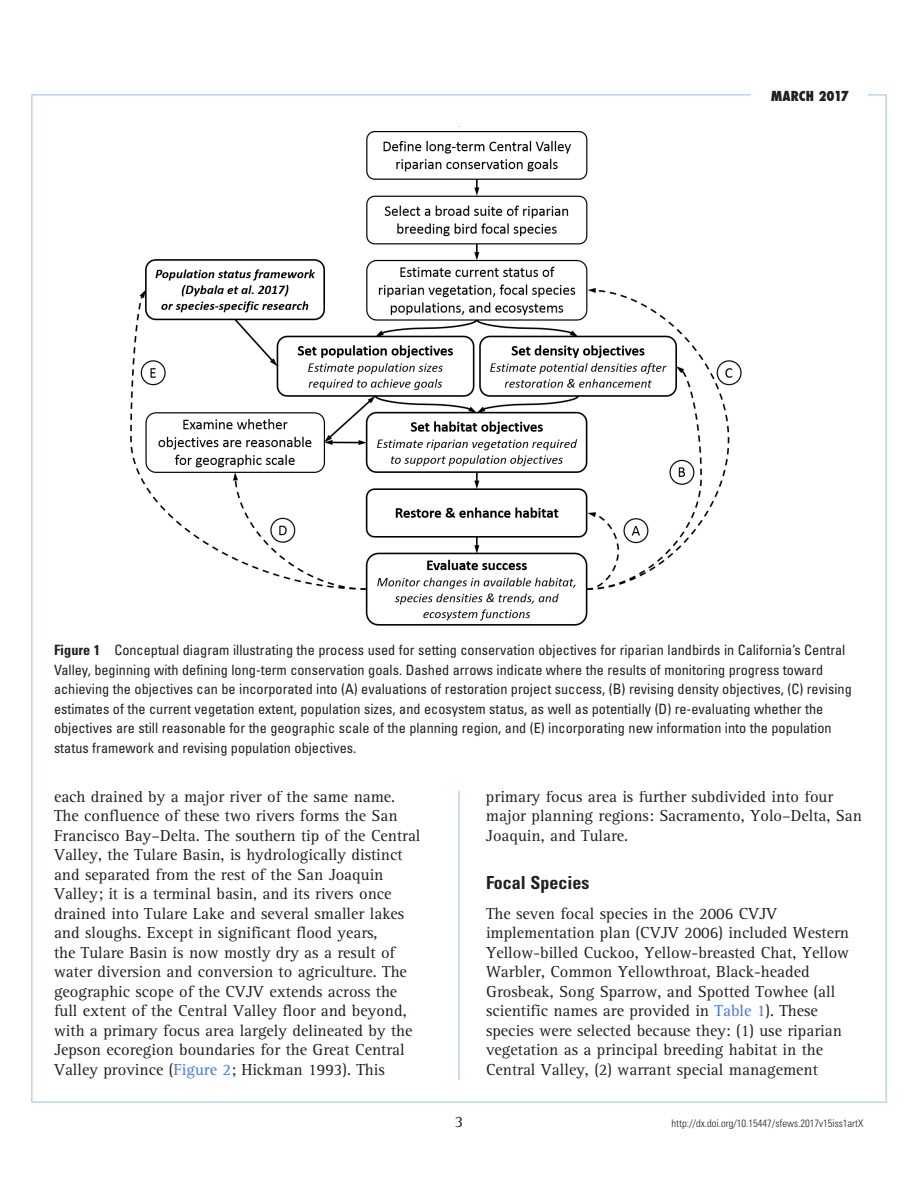
<style>
.page{position:relative;width:918px;height:1188px;background:#fff}
.page>*{position:absolute;margin:0;border:0;box-sizing:border-box;transform-origin:0 0}
.t1{font:700 condensed 18px "Univers";color:#231f20}
.t2{font:16.5px/19.5px "Rotis Serif";color:#231f20}
.t3{font:condensed 14.25px/19.5px "Univers";color:#231f20}
.t4{font:800 condensed 13.5px "Futura";color:#231f20}
.t5{font:300 condensed 10.5px "Univers";color:#231f20}
.s1{font-weight:700}
.s2{color:#3c73ff}
</style>
<div class="page">
<hr style="left:459px;top:126px;width:1px;height:954px;background:#99c0e6">
<img style="left:130px;top:131px;width:612px;height:499px">
<p class="t4" style="left:771px;top:86px;width:80px">MARCH 2017</p>
<p class="t3" style="left:54px;top:640px;width:799px"><span class="s1">Figure 1</span> Conceptual diagram illustrating the process used for setting conservation objectives for riparian landbirds in California’s Central Valley, beginning with defining long-term conservation goals. Dashed arrows indicate where the results of monitoring progress toward achieving the objectives can be incorporated into (A) evaluations of restoration project success, (B) revising density objectives, (C) revising estimates of the current vegetation extent, population sizes, and ecosystem status, as well as potentially (D) re-evaluating whether the objectives are still reasonable for the geographic scale of the planning region, and (E) incorporating new information into the population status framework and revising population objectives.</p>
<p class="t2" style="left:54px;top:787px;width:368px">each drained by a major river of the same name.<br>The confluence of these two rivers forms the San Francisco Bay–Delta. The southern tip of the Central Valley, the Tulare Basin, is hydrologically distinct and separated from the rest of the San Joaquin Valley; it is a terminal basin, and its rivers once drained into Tulare Lake and several smaller lakes and sloughs. Except in significant flood years,<br>the Tulare Basin is now mostly dry as a result of water diversion and conversion to agriculture. The geographic scope of the CVJV extends across the full extent of the Central Valley floor and beyond, with a primary focus area largely delineated by the Jepson ecoregion boundaries for the Great Central Valley province (<span class="s2">Figure 2</span>; Hickman 1993). This</p>
<p class="t2" style="left:486px;top:787px;width:377px">primary focus area is further subdivided into four major planning regions: Sacramento, Yolo–Delta, San<br>Joaquin, and Tulare.</p>
<p class="t1" style="left:486px;top:872px;width:105px">Focal Species</p>
<p class="t2" style="left:486px;top:904px;width:365px">The seven focal species in the 2006 CVJV implementation plan (CVJV 2006) included Western Yellow-billed Cuckoo, Yellow-breasted Chat, Yellow Warbler, Common Yellowthroat, Black-headed Grosbeak, Song Sparrow, and Spotted Towhee (all scientific names are provided in <span class="s2">Table 1</span>). These species were selected because they: (1) use riparian vegetation as a principal breeding habitat in the Central Valley, (2) warrant special management</p>
<p class="t2" style="left:455px;top:1113px;width:10px">3</p>
<p class="t5" style="left:672px;top:1117px;width:193px">http://dx.doi.org/10.15447/sfews.2017v15iss1artX</p>
</div>
